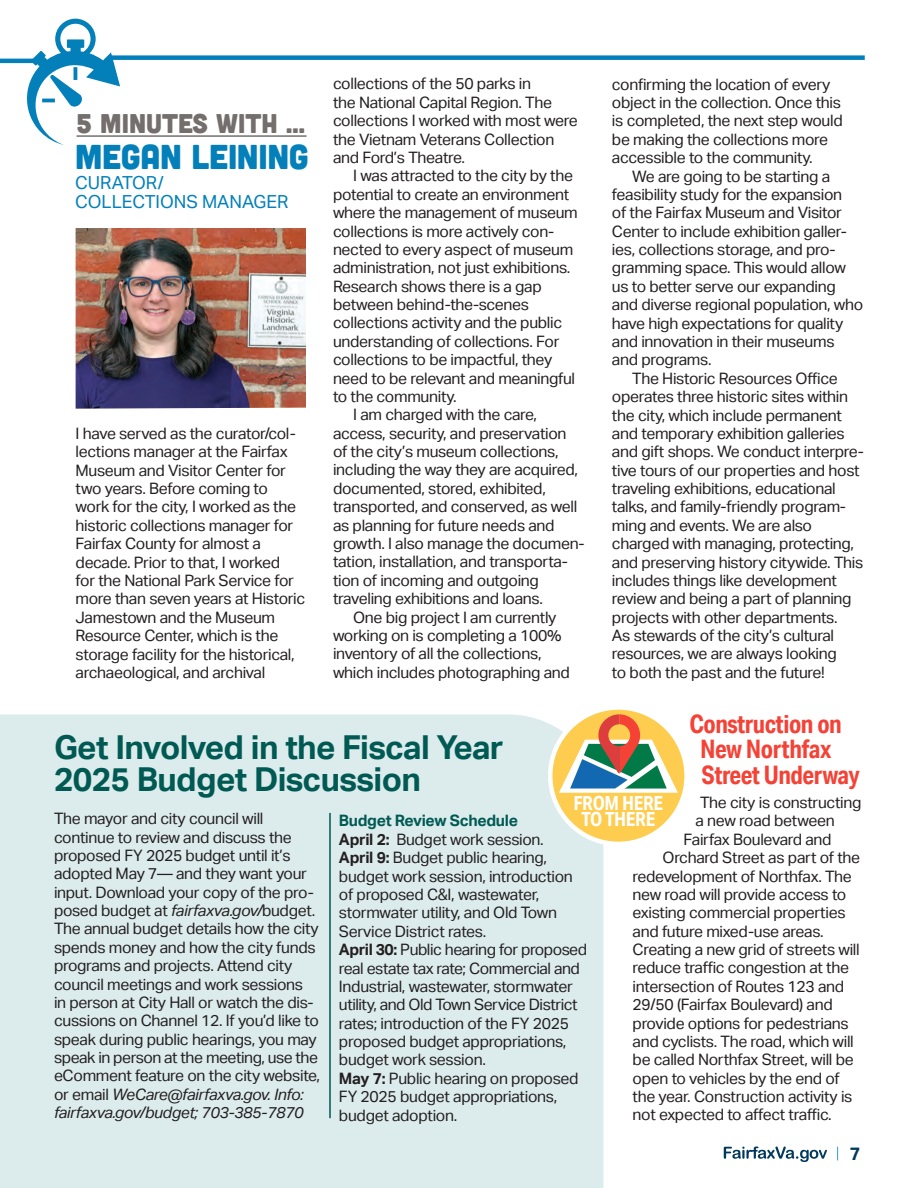
<style>
.page{position:relative;width:918px;height:1188px;background:#fff}
.page>*{position:absolute;margin:0;border:0;box-sizing:border-box;transform-origin:0 0}
.t1{font:34.5px "Cubano";letter-spacing:-.01em;color:#0380ba}
.sustaining_member_name{font:700 33px/31.5px "Aktiv Grotesk";letter-spacing:-.02em;color:#005a53}
.t2{font:27px "Cubano";color:#746f6d}
.sustaining_member_name-2{font:700 25.5px/25.5px "Aktiv Grotesk Cd";letter-spacing:-.02em;color:#f54236}
.sustaining_member_name-3{font:700 19.5px "Aktiv Grotesk Cd";letter-spacing:-.02em;color:#fff}
.t3{font:18px "Aktiv Grotesk";color:#0380ba}
.t4{font:700 18px "Aktiv Grotesk";color:#00395b}
.sustaining_member_name-4{font:15.75px/18.5px "Aktiv Grotesk";letter-spacing:-.02em;color:#231f20}
.sustaining_member_name-5{font:700 15.75px "Aktiv Grotesk";letter-spacing:-.02em;color:#005a53}
.s1{font-style:italic}
.s2{font-weight:700}
</style>
<div class="page">
<svg style="left:837px;top:1147px;width:1px;height:13px"></svg>
<svg style="left:724px;top:1147px;width:103px;height:15px"></svg>
<div style="left:0;top:714px;width:604px;height:474px;background:#dcebec"></div>
<img style="left:76px;top:228px;width:230px;height:181px">
<hr style="left:0;top:59px;width:35px;height:4px;background:#0380ba">
<div style="left:110px;top:55px;width:755px;height:5px;background:#0380ba"></div>
<svg style="left:22px;top:19px;width:98px;height:126px"></svg>
<hr style="left:77px;top:135px;width:230px;height:2px;background:#746f6d">
<hr style="left:329px;top:813px;width:2px;height:305px;background:#005a53">
<div style="left:550px;top:707px;width:137px;height:137px;background:#fecc4e;border-radius:50%"></div>
<div style="left:548px;top:705px;width:141px;height:141px;border:4px solid #fff;border-radius:50%"></div>
<svg style="left:559px;top:714px;width:119px;height:79px"></svg>
<p class="t2" style="left:76px;top:106px;width:230px">5 MINUTES WITH ...</p>
<p class="t1" style="left:75px;top:135px;width:235px">MEGAN LEINING</p>
<p class="t3" style="left:75px;top:172px;width:90px">CURATOR/</p>
<p class="t3" style="left:75px;top:192px;width:215px">COLLECTIONS MANAGER</p>
<p class="sustaining_member_name-4" style="left:76px;top:424px;width:231px">I have served as the curator/col&shy;lections manager at the Fairfax<br>Museum and Visitor Center for two years. Before coming to work for the city, I worked as the historic collections manager for<br>Fairfax County for almost a decade. Prior to that, I worked<br>for the National Park Service for more than seven years at Historic<br>Jamestown and the Museum<br>Resource Center, which is the storage facility for the historical, archaeological, and archival</p>
<p class="sustaining_member_name-4" style="left:333px;top:75px;width:246px">collections of the 50 parks in<br>the National Capital Region. The collections I worked with most were the Vietnam Veterans Collection and Ford’s Theatre.</p>
<p class="sustaining_member_name-4" style="left:333px;top:167px;width:246px;text-indent:20px">I was attracted to the city by the potential to create an environment where the management of museum collections is more actively con&shy;nected to every aspect of museum administration, not just exhibitions.<br>Research shows there is a gap between behind-the-scenes collections activity and the public understanding of collections. For collections to be impactful, they need to be relevant and meaningful to the community.</p>
<p class="sustaining_member_name-4" style="left:333px;top:406px;width:253px;text-indent:20px">I am charged with the care, access, security, and preservation of the city’s museum collections, including the way they are acquired, documented, stored, exhibited, transported, and conserved, as well as planning for future needs and growth. I also manage the documen&shy;tation, installation, and transporta&shy;tion of incoming and outgoing traveling exhibitions and loans.</p>
<p class="sustaining_member_name-4" style="left:333px;top:608px;width:238px;text-indent:20px">One big project I am currently working on is completing a 100% inventory of all the collections, which includes photographing and</p>
<p class="sustaining_member_name-4" style="left:612px;top:75px;width:232px">confirming the location of every object in the collection. Once this is completed, the next step would be making the collections more accessible to the community.</p>
<p class="sustaining_member_name-4" style="left:612px;top:167px;width:253px;text-indent:20px">We are going to be starting a feasibility study for the expansion<br>of the Fairfax Museum and Visitor<br>Center to include exhibition galler&shy;ies, collections storage, and pro&shy;gramming space. This would allow us to better serve our expanding and diverse regional population, who have high expectations for quality and innovation in their museums and programs.</p>
<p class="sustaining_member_name-4" style="left:612px;top:369px;width:253px;text-indent:20px">The Historic Resources Office operates three historic sites within the city, which include permanent and temporary exhibition galleries and gift shops. We conduct interpre&shy;tive tours of our properties and host traveling exhibitions, educational talks, and family-friendly program&shy;ming and events. We are also charged with managing, protecting, and preserving history citywide. This includes things like development review and being a part of planning projects with other departments.<br>As stewards of the city’s cultural resources, we are always looking<br>to both the past and the future!</p>
<p class="sustaining_member_name-2" style="left:700px;top:710px;width:161px;text-indent:-11px">Construction on<br>New Northfax<br>Street Underway</p>
<p class="sustaining_member_name-4" style="left:700px;top:793px;width:163px">The city is constructing</p>
<p class="sustaining_member_name-4" style="left:696px;top:812px;width:141px">a new road between</p>
<p class="sustaining_member_name-4" style="left:684px;top:830px;width:150px">Fairfax Boulevard and</p>
<p class="sustaining_member_name-4" style="left:663px;top:849px;width:199px">Orchard Street as part of the</p>
<p class="sustaining_member_name-4" style="left:633px;top:867px;width:221px">redevelopment of Northfax. The</p>
<p class="sustaining_member_name-4" style="left:633px;top:885px;width:215px">new road will provide access to</p>
<p class="sustaining_member_name-4" style="left:633px;top:904px;width:214px">existing commercial properties</p>
<p class="sustaining_member_name-4" style="left:633px;top:922px;width:193px">and future mixed-use areas.</p>
<p class="sustaining_member_name-4" style="left:633px;top:940px;width:229px">Creating a new grid of streets will</p>
<p class="sustaining_member_name-4" style="left:633px;top:959px;width:218px">reduce traffic congestion at the</p>
<p class="sustaining_member_name-4" style="left:633px;top:977px;width:213px">intersection of Routes 123 and</p>
<p class="sustaining_member_name-4" style="left:633px;top:996px;width:202px">29/50 (Fairfax Boulevard) and</p>
<p class="sustaining_member_name-4" style="left:633px;top:1014px;width:218px">provide options for pedestrians</p>
<p class="sustaining_member_name-4" style="left:633px;top:1032px;width:223px">and cyclists. The road, which will</p>
<p class="sustaining_member_name-4" style="left:633px;top:1051px;width:223px">be called Northfax Street, will be</p>
<p class="sustaining_member_name-4" style="left:633px;top:1069px;width:209px">open to vehicles by the end of</p>
<p class="sustaining_member_name-4" style="left:633px;top:1087px;width:221px">the year. Construction activity is</p>
<p class="sustaining_member_name-4" style="left:633px;top:1106px;width:201px">not expected to affect traffic.</p>
<p class="sustaining_member_name" style="left:54px;top:732px;width:451px">Get Involved in the Fiscal Year<br>2025 Budget Discussion</p>
<p class="sustaining_member_name-4" style="left:54px;top:810px;width:268px">The mayor and city council will continue to review and discuss the proposed FY 2025 budget until it’s adopted May 7— and they want your input. Download your copy of the pro&shy;posed budget at <span class="s1">fairfaxva.gov/</span>budget.<br>The annual budget details how the city spends money and how the city funds programs and projects. Attend city council meetings and work sessions<br>in person at City Hall or watch the dis&shy;cussions on Channel 12. If you’d like to speak during public hearings, you may speak in person at the meeting, use the eComment feature on the city website, or email <span class="s1">WeCare@fairfaxva.gov. Info: fairfaxva.gov/budget; 703-385-7870</span></p>
<p class="sustaining_member_name-5" style="left:339px;top:812px;width:181px">Budget Review Schedule</p>
<p class="sustaining_member_name-3" style="left:574px;top:791px;width:91px">FROM HERE</p>
<p class="sustaining_member_name-3" style="left:581px;top:807px;width:76px">TO THERE</p>
<p class="sustaining_member_name-4" style="left:339px;top:830px;width:206px"><span class="s2">April 2:</span> Budget work session.</p>
<p class="sustaining_member_name-4" style="left:339px;top:849px;width:235px"><span class="s2">April 9:</span> Budget public hearing, budget work session, introduction of proposed C&amp;I, wastewater, stormwater utility, and Old Town<br>Service District rates.</p>
<p class="sustaining_member_name-4" style="left:339px;top:940px;width:250px"><span class="s2">April 30:</span> Public hearing for proposed real estate tax rate; Commercial and Industrial, wastewater, stormwater utility, and Old Town Service District rates; introduction of the FY 2025 proposed budget appropriations, budget work session.</p>
<p class="sustaining_member_name-4" style="left:339px;top:1069px;width:241px"><span class="s2">May 7:</span> Public hearing on proposed<br>FY 2025 budget appropriations, budget adoption.</p>
<p class="t4" style="left:850px;top:1143px;width:12px">7</p>
</div>
